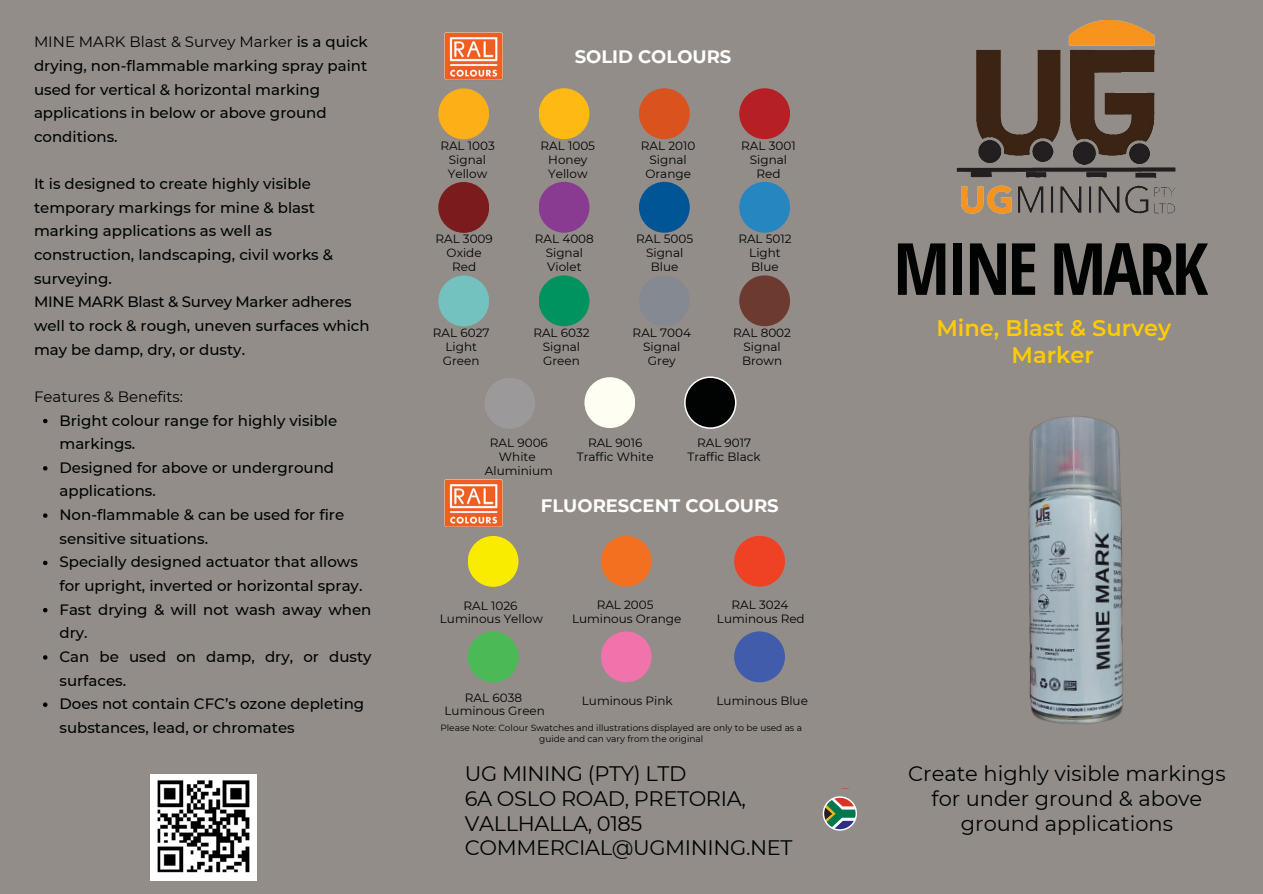
<style>
.page{position:relative;width:1263px;height:894px;background:#fff}
.page>*{position:absolute;margin:0;border:0;box-sizing:border-box;transform-origin:0 0}
.t1{font:700 72px "Open Sans Condensed";letter-spacing:-.04em;color:#000302}
.t2{font:600 22.5px/27px "Montserrat";color:#ffcb04;text-align:center}
.t3{font:21px/24.8px "Montserrat";letter-spacing:-.02em;color:#000302}
.t4{font:21px/24.8px "Montserrat";color:#000302;text-align:center}
.t5{font:700 18px "Montserrat";color:#fff}
.t6{font:500 15px/23.5px "Montserrat";color:#000302}
.t7{font:500 15px "Montserrat";letter-spacing:-.02em;color:#000302}
.t8{font:15px "Montserrat";color:#000302}
.t9{font:12px/14px "Montserrat";color:#000302;text-align:center}
.t10{font:9px/10.5px "Montserrat";color:#000302;text-align:center}
.s1{font-weight:400}
</style>
<div class="page">
<div style="left:0;top:0;width:1263px;height:893px;background:#928d89"></div>
<svg style="left:822px;top:788px;width:35px;height:43px"></svg>
<div style="left:823px;top:796px;width:34px;height:34px;border:1px solid #fff;border-radius:50%"></div>
<div style="left:438px;top:88px;width:51px;height:51px;background:#fcaf16;border-radius:50%"></div>
<div style="left:539px;top:88px;width:50px;height:51px;background:#feb912;border-radius:50%"></div>
<div style="left:639px;top:88px;width:51px;height:51px;background:#da521e;border-radius:50%"></div>
<div style="left:739px;top:88px;width:51px;height:51px;background:#b62025;border-radius:50%"></div>
<div style="left:438px;top:182px;width:51px;height:51px;background:#7c1b1d;border-radius:50%"></div>
<div style="left:539px;top:182px;width:50px;height:51px;background:#893b91;border-radius:50%"></div>
<div style="left:639px;top:182px;width:51px;height:51px;background:#005596;border-radius:50%"></div>
<div style="left:739px;top:182px;width:51px;height:51px;background:#2687c0;border-radius:50%"></div>
<img style="left:444px;top:32px;width:59px;height:48px">
<div style="left:484px;top:378px;width:51px;height:50px;background:#9b999a;border-radius:50%"></div>
<div style="left:584px;top:377px;width:51px;height:51px;background:#fffef2;border-radius:50%"></div>
<svg style="left:684px;top:376px;width:52px;height:52px"></svg>
<div style="left:438px;top:275px;width:51px;height:51px;background:#73c2bf;border-radius:50%"></div>
<div style="left:539px;top:275px;width:50px;height:51px;background:#00935f;border-radius:50%"></div>
<div style="left:639px;top:275px;width:51px;height:51px;background:#858992;border-radius:50%"></div>
<div style="left:739px;top:275px;width:51px;height:51px;background:#6c3a2e;border-radius:50%"></div>
<img style="left:444px;top:479px;width:59px;height:48px">
<div style="left:468px;top:535px;width:50px;height:51px;background:#f9ec00;border-radius:50%"></div>
<div style="left:601px;top:535px;width:51px;height:51px;background:#f37021;border-radius:50%"></div>
<div style="left:734px;top:535px;width:51px;height:51px;background:#ef4123;border-radius:50%"></div>
<div style="left:468px;top:631px;width:50px;height:51px;background:#4cb957;border-radius:50%"></div>
<div style="left:601px;top:631px;width:51px;height:51px;background:#f173ac;border-radius:50%"></div>
<div style="left:734px;top:631px;width:51px;height:51px;background:#405caa;border-radius:50%"></div>
<img style="left:1028px;top:416px;width:95px;height:308px">
<img style="left:956px;top:19px;width:220px;height:195px">
<svg style="left:43px;top:418px;width:5px;height:5px"></svg>
<svg style="left:43px;top:466px;width:5px;height:4px"></svg>
<svg style="left:43px;top:513px;width:5px;height:4px"></svg>
<svg style="left:43px;top:560px;width:5px;height:5px"></svg>
<svg style="left:43px;top:608px;width:5px;height:4px"></svg>
<svg style="left:43px;top:655px;width:5px;height:4px"></svg>
<svg style="left:43px;top:702px;width:5px;height:4px"></svg>
<img style="left:150px;top:774px;width:106px;height:106px">
<p class="t6" style="left:34px;top:30px;width:335px"><span class="s1">MINE MARK Blast &amp; Survey Marker</span> is a quick drying, non-flammable marking spray paint used for vertical &amp; horizontal marking applications in below or above ground conditions.</p>
<p class="t6" style="left:34px;top:172px;width:279px">It is designed to create highly visible</p>
<p class="t6" style="left:34px;top:196px;width:282px">temporary markings for mine &amp; blast</p>
<p class="t6" style="left:34px;top:219px;width:239px">marking applications as well as</p>
<p class="t6" style="left:34px;top:243px;width:301px">construction, landscaping, civil works &amp;</p>
<p class="t6" style="left:34px;top:266px;width:79px">surveying.</p>
<p class="t7" style="left:34px;top:293px;width:319px">MINE MARK Blast &amp; Survey Marker adheres</p>
<p class="t6" style="left:34px;top:314px;width:337px">well to rock &amp; rough, uneven surfaces which may be damp, dry, or dusty.</p>
<p class="t8" style="left:34px;top:387px;width:151px">Features &amp; Benefits:</p>
<p class="t6" style="left:59px;top:408px;width:279px">Bright colour range for highly visible markings.</p>
<p class="t6" style="left:59px;top:455px;width:276px">Designed for above or underground applications.</p>
<p class="t6" style="left:59px;top:503px;width:286px">Non-flammable &amp; can be used for fire sensitive situations.</p>
<p class="t6" style="left:59px;top:550px;width:304px">Specially designed actuator that allows for upright, inverted or horizontal spray.</p>
<p class="t6" style="left:59px;top:597px;width:314px">Fast drying &amp; will not wash away when dry.</p>
<p class="t6" style="left:59px;top:644px;width:314px">Can be used on damp, dry, or dusty surfaces.</p>
<p class="t6" style="left:59px;top:691px;width:306px">Does not contain CFC’s ozone depleting substances, lead, or chromates</p>
<p class="t5" style="left:575px;top:45px;width:158px">SOLID COLOURS</p>
<p class="t9" style="left:440px;top:138px;width:56px">RAL 1003<br>Signal<br>Yellow</p>
<p class="t9" style="left:541px;top:138px;width:56px">RAL 1005<br>Honey<br>Yellow</p>
<p class="t9" style="left:641px;top:138px;width:56px">RAL 2010<br>Signal<br>Orange</p>
<p class="t9" style="left:741px;top:138px;width:56px">RAL 3001<br>Signal<br>Red</p>
<p class="t9" style="left:435px;top:232px;width:59px">RAL 3009<br>Oxide<br>Red</p>
<p class="t9" style="left:535px;top:232px;width:60px">RAL 4008<br>Signal<br>Violet</p>
<p class="t9" style="left:636px;top:232px;width:58px">RAL 5005<br>Signal<br>Blue</p>
<p class="t9" style="left:738px;top:232px;width:55px">RAL 5012<br>Light<br>Blue</p>
<p class="t9" style="left:433px;top:325px;width:58px">RAL 6027<br>Light<br>Green</p>
<p class="t9" style="left:533px;top:325px;width:58px">RAL 6032<br>Signal<br>Green</p>
<p class="t9" style="left:633px;top:325px;width:60px">RAL 7004<br>Signal<br>Grey</p>
<p class="t9" style="left:733px;top:325px;width:59px">RAL 8002<br>Signal<br>Brown</p>
<p class="t9" style="left:490px;top:435px;width:59px">RAL 9006</p>
<p class="t9" style="left:499px;top:449px;width:38px">White</p>
<p class="t9" style="left:485px;top:463px;width:70px">Aluminium</p>
<p class="t9" style="left:588px;top:435px;width:56px">RAL 9016</p>
<p class="t9" style="left:577px;top:449px;width:78px">Traffic White</p>
<p class="t9" style="left:687px;top:435px;width:75px">RAL 9017<br>Traffic Black</p>
<p class="t5" style="left:541px;top:494px;width:239px">FLUORESCENT COLOURS</p>
<p class="t9" style="left:440px;top:598px;width:105px;line-height:13.5px">RAL 1026<br>Luminous Yellow</p>
<p class="t9" style="left:572px;top:598px;width:111px;line-height:13.5px">RAL 2005<br>Luminous Orange</p>
<p class="t9" style="left:717px;top:598px;width:89px;line-height:13.5px">RAL 3024<br>Luminous Red</p>
<p class="t9" style="left:445px;top:690px;width:102px;line-height:13.5px">RAL 6038<br>Luminous Green</p>
<p class="t9" style="left:582px;top:693px;width:92px">Luminous Pink</p>
<p class="t9" style="left:717px;top:693px;width:93px">Luminous Blue</p>
<p class="t10" style="left:440px;top:722px;width:363px">Please Note: Colour Swatches and illustrations displayed are only to be used as a guide and can vary from the original</p>
<p class="t3" style="left:465px;top:761px;width:223px">UG MINING (PTY) LTD</p>
<p class="t3" style="left:465px;top:785px;width:329px">6A OSLO ROAD, PRETORIA,<br>VALLHALLA, 0185<br>COMMERCIAL@UGMINING.NET</p>
<p class="t1" style="left:893px;top:218px;width:316px">MINE MARK</p>
<p class="t2" style="left:936px;top:314px;width:236px">Mine, Blast &amp; Survey<br>Marker</p>
<p class="t4" style="left:908px;top:761px;width:319px">Create highly visible markings for under ground &amp; above ground applications</p>
</div>
